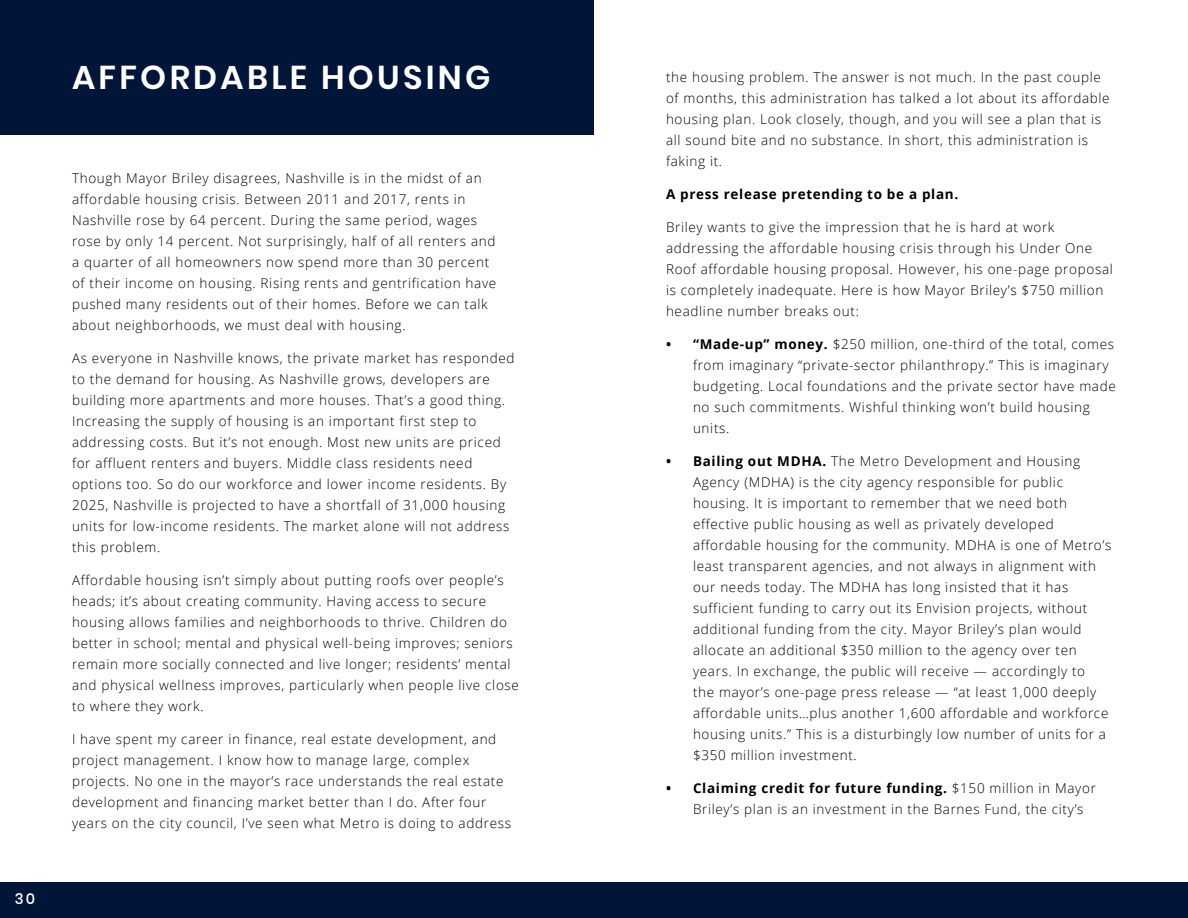
<style>
.page{position:relative;width:1188px;height:918px;background:#fff}
.page>*{position:absolute;margin:0;border:0;box-sizing:border-box;transform-origin:0 0}
.t1{font:600 33px "Poppins";letter-spacing:.1em;color:#fff}
.t2{font:500 15px "Poppins";color:#fff}
.t3{font:300 13.5px/21px "Open Sans";letter-spacing:.05em;color:#000}
.t4{font:700 13.5px "Open Sans";letter-spacing:.05em;color:#000}
.s1{font-weight:700}
</style>
<div class="page">
<div style="left:0;top:0;width:594px;height:135px;background:#011538"></div>
<div style="left:0;top:882px;width:1188px;height:36px;background:#011538"></div>
<p class="t2" style="left:15px;top:890px;width:22px">30</p>
<h1 class="t1" style="left:72px;top:59px;width:420px">AFFORDABLE HOUSING</h1>
<p class="t3" style="left:72px;top:167px;width:426px">Though Mayor Briley disagrees, Nashville is in the midst of an affordable housing crisis. Between 2011 and 2017, rents in Nashville rose by 64 percent. During the same period, wages rose by only 14 percent. Not surprisingly, half of all renters and a quarter of all homeowners now spend more than 30 percent of their income on housing. Rising rents and gentrification have pushed many residents out of their homes. Before we can talk about neighborhoods, we must deal with housing.</p>
<p class="t3" style="left:72px;top:347px;width:444px">As everyone in Nashville knows, the private market has responded to the demand for housing. As Nashville grows, developers are building more apartments and more houses. That’s a good thing.<br>Increasing the supply of housing is an important first step to addressing costs. But it’s not enough. Most new units are priced for affluent renters and buyers. Middle class residents need options too. So do our workforce and lower income residents. By 2025, Nashville is projected to have a shortfall of 31,000 housing units for low-income residents. The market alone will not address this problem.</p>
<p class="t3" style="left:72px;top:569px;width:448px">Affordable housing isn’t simply about putting roofs over people’s heads; it’s about creating community. Having access to secure housing allows families and neighborhoods to thrive. Children do better in school; mental and physical well-being improves; seniors remain more socially connected and live longer; residents’ mental and physical wellness improves, particularly when people live close to where they work.</p>
<p class="t3" style="left:72px;top:728px;width:441px">I have spent my career in finance, real estate development, and project management. I know how to manage large, complex projects. No one in the mayor’s race understands the real estate development and financing market better than I do. After four years on the city council, I’ve seen what Metro is doing to address</p>
<p class="t3" style="left:666px;top:67px;width:445px">the housing problem. The answer is not much. In the past couple of months, this administration has talked a lot about its affordable housing plan. Look closely, though, and you will see a plan that is all sound bite and no substance. In short, this administration is faking it.</p>
<p class="t4" style="left:666px;top:185px;width:294px">A press release pretending to be a plan.</p>
<p class="t3" style="left:666px;top:217px;width:448px">Briley wants to give the impression that he is hard at work addressing the affordable housing crisis through his Under One Roof affordable housing proposal. However, his one-page proposal is completely inadequate. Here is how Mayor Briley’s $750 million headline number breaks out:</p>
<p class="t3" style="left:693px;top:334px;width:424px;text-indent:-27px"><span class="s1">• “Made-up” money.</span> $250 million, one-third of the total, comes from imaginary “private-sector philanthropy.” This is imaginary budgeting. Local foundations and the private sector have made no such commitments. Wishful thinking won’t build housing units.</p>
<p class="t3" style="left:693px;top:451px;width:420px;text-indent:-27px"><span class="s1">• Bailing out MDHA.</span> The Metro Development and Housing Agency (MDHA) is the city agency responsible for public housing. It is important to remember that we need both effective public housing as well as privately developed affordable housing for the community. MDHA is one of Metro’s least transparent agencies, and not always in alignment with our needs today. The MDHA has long insisted that it has sufficient funding to carry out its Envision projects, without additional funding from the city. Mayor Briley’s plan would allocate an additional $350 million to the agency over ten years. In exchange, the public will receive — accordingly to<br>the mayor’s one-page press release — “at least 1,000 deeply affordable units…plus another 1,600 affordable and workforce housing units.” This is a disturbingly low number of units for a $350 million investment.</p>
<p class="t3" style="left:693px;top:778px;width:404px;text-indent:-27px"><span class="s1">• Claiming credit for future funding.</span> $150 million in Mayor<br>Briley’s plan is an investment in the Barnes Fund, the city’s</p>
</div>
